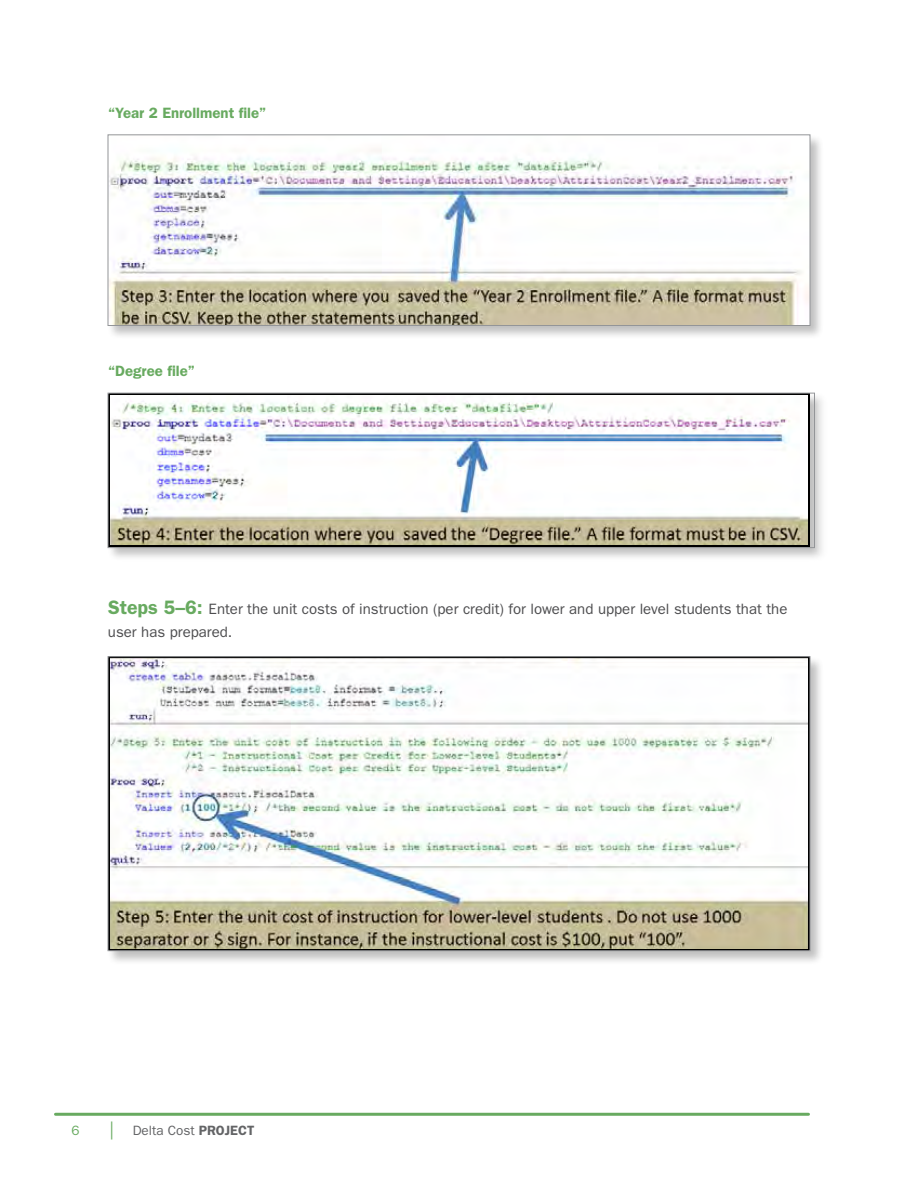
<style>
.page{position:relative;width:918px;height:1188px;background:#fff}
.page>*{position:absolute;margin:0;border:0;box-sizing:border-box;transform-origin:0 0}
.t1{font:15px/22.5px "ITC Franklin Gothic Std";color:#4d4d4f}
.t2{font:600 15px "ITC Franklin Gothic Std";color:#68aa60}
.t3{font:13.5px "ITC Franklin Gothic Std";color:#636466}
.t4{font:13.5px "ITC Franklin Gothic Std";color:#68aa60}
.s1{font-weight:600;font-size:19.5px;color:#68aa60}
.s2{font-size:18px;color:#68aa60}
.s3{font-weight:600}
</style>
<div class="page">
<hr style="left:56px;top:1113px;width:752px;height:3px;background:#68aa60">
<div style="left:107px;top:133px;width:718px;height:207px;background:#000;opacity:.25"></div>
<img style="left:110px;top:136px;width:698px;height:188px">
<div style="left:108px;top:134px;width:702px;height:192px;border:1px solid #939598"></div>
<div style="left:107px;top:392px;width:722px;height:170px;background:#000;opacity:.25"></div>
<img style="left:110px;top:395px;width:699px;height:150px">
<hr style="left:809px;top:395px;width:1px;height:150px;background:#000">
<hr style="left:109px;top:545px;width:700px;height:2px;background:#000">
<div style="left:108px;top:393px;width:707px;height:155px;border:1px solid #939598"></div>
<div style="left:107px;top:655px;width:718px;height:311px;background:#000;opacity:.25"></div>
<img style="left:110px;top:658px;width:698px;height:291px">
<p class="t2" style="left:108px;top:104px;width:160px">“Year 2 Enrollment file”</p>
<p class="t2" style="left:108px;top:362px;width:88px">“Degree file”</p>
<p class="t1" style="left:108px;top:598px;width:681px"><span class="s1">Steps 5–6:</span> Enter the unit costs of instruction (per credit) for lower and upper level students that the user has prepared.</p>
<p class="t4" style="left:72px;top:1123px;width:10px">6</p>
<p class="t3" style="left:109px;top:1123px;width:146px"><span class="s2">|</span> Delta Cost <span class="s3">Project</span></p>
</div>
